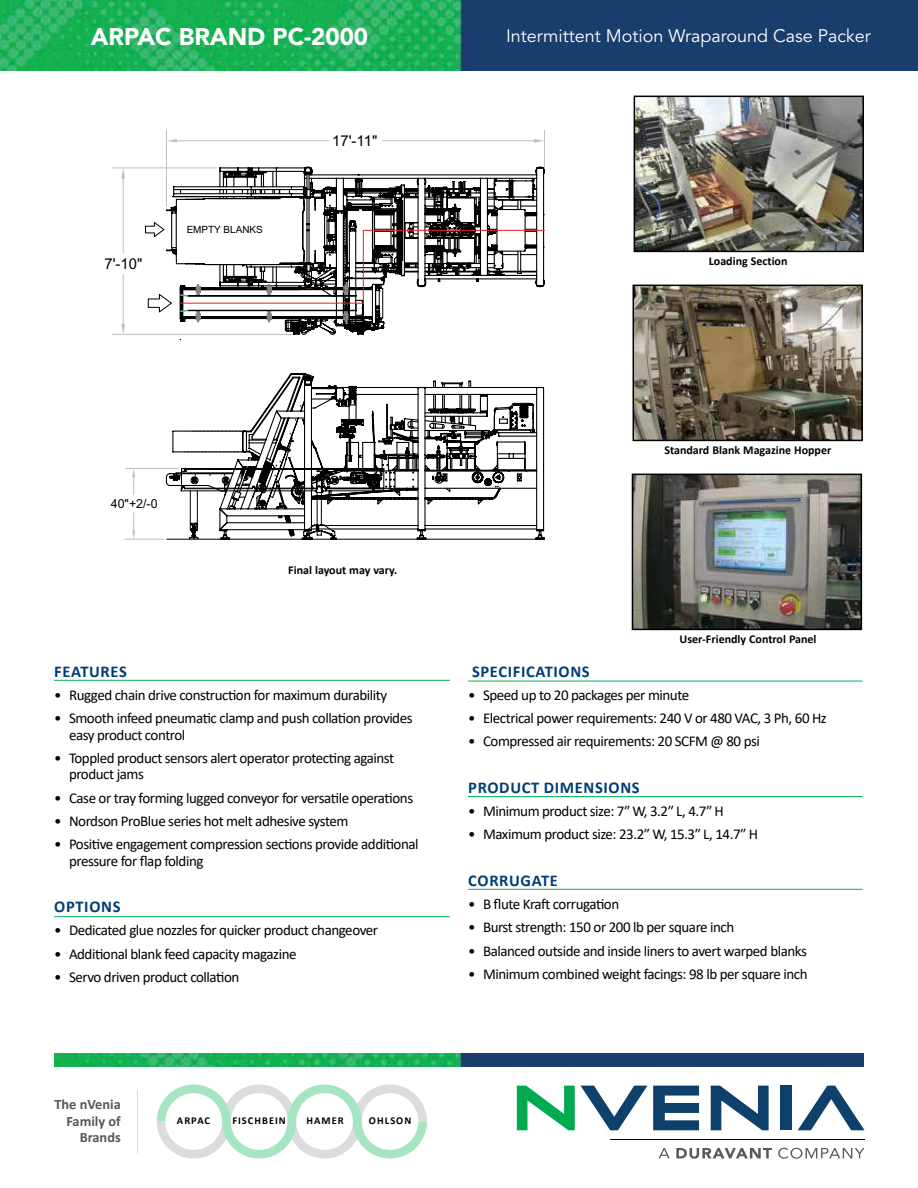
<style>
.page{position:relative;width:918px;height:1188px;background:#fff}
.page>*{position:absolute;margin:0;border:0;box-sizing:border-box;transform-origin:0 0}
.t1{font:900 24px "Avenir LT Pro";color:#fff}
.t2{font:18px "Avenir LT Pro";color:#fff}
.t3{font:700 16.5px "Calibri";letter-spacing:.04em;color:#003d75}
.t4{font:15px/16.5px "Calibri";letter-spacing:-.03em;color:#000}
.t5{font:15px "Arial";color:#000}
.t6{font:700 14.4px/16.4px "Calibri";color:#57575a;text-align:right}
.t7{font:12.45px "Arial";color:#000}
.t8{font:700 12px "Calibri";color:#000}
.t9{font:700 10.5px "Calibri";letter-spacing:.095em;color:#000}
.t10{font:9.9px "Arial";color:#000}
</style>
<div class="page">
<svg style="left:659px;top:1148px;width:11px;height:10px"></svg>
<svg style="left:676px;top:1148px;width:96px;height:11px"></svg>
<svg style="left:778px;top:1148px;width:87px;height:11px"></svg>
<hr style="left:610px;top:1139px;width:255px;height:1px;background:#000">
<svg style="left:517px;top:1086px;width:130px;height:44px"></svg>
<svg style="left:711px;top:1086px;width:58px;height:44px"></svg>
<div style="left:780px;top:1086px;width:12px;height:44px;background:#0d406a"></div>
<svg style="left:798px;top:1086px;width:67px;height:44px"></svg>
<svg style="left:653px;top:1086px;width:46px;height:44px"></svg>
<img style="left:54px;top:1053px;width:810px;height:13px">
<img style="left:0;top:0;width:918px;height:71px">
<svg style="left:157px;top:1084px;width:270px;height:75px"></svg>
<hr style="left:137px;top:1089px;width:1px;height:65px;background:#dbdcde">
<hr style="left:54px;top:916px;width:396px;height:1px;background:#00b054">
<hr style="left:468px;top:796px;width:395px;height:1px;background:#00b054">
<hr style="left:468px;top:889px;width:395px;height:1px;background:#00b054">
<hr style="left:468px;top:681px;width:395px;height:1px;background:#00b054">
<hr style="left:54px;top:680px;width:396px;height:1px;background:#00b054">
<hr style="left:166px;top:130px;width:1px;height:76px;background:#c0bfbf">
<hr style="left:544px;top:130px;width:1px;height:38px;background:#c0bfbf">
<hr style="left:177px;top:141px;width:151px;height:1px;background:#c0bfbf">
<hr style="left:382px;top:141px;width:152px;height:1px;background:#c0bfbf">
<svg style="left:167px;top:139px;width:10px;height:4px"></svg>
<svg style="left:534px;top:139px;width:10px;height:4px"></svg>
<hr style="left:113px;top:168px;width:103px;height:1px;background:#c0bfbf">
<hr style="left:113px;top:334px;width:187px;height:1px;background:#c0bfbf">
<hr style="left:123px;top:178px;width:1px;height:75px;background:#c0bfbf">
<hr style="left:123px;top:274px;width:1px;height:50px;background:#c0bfbf">
<svg style="left:121px;top:168px;width:4px;height:10px"></svg>
<svg style="left:121px;top:324px;width:4px;height:10px"></svg>
<hr style="left:125px;top:539px;width:39px;height:1px;background:#c0bfbf">
<hr style="left:125px;top:468px;width:53px;height:1px;background:#c0bfbf">
<svg style="left:132px;top:513px;width:3px;height:26px"></svg>
<svg style="left:132px;top:469px;width:3px;height:26px"></svg>
<svg style="left:145px;top:167px;width:400px;height:373px"></svg>
<img style="left:637px;top:99px;width:224px;height:150px">
<div style="left:634px;top:96px;width:230px;height:156px;border:2px solid #000"></div>
<img style="left:636px;top:288px;width:224px;height:150px">
<div style="left:633px;top:285px;width:230px;height:156px;border:2px solid #000"></div>
<img style="left:635px;top:477px;width:224px;height:150px">
<div style="left:632px;top:474px;width:230px;height:156px;border:2px solid #000"></div>
<h1 class="t1" style="left:91px;top:22px;width:279px">ARPAC BRAND PC-2000</h1>
<p class="t2" style="left:506px;top:29px;width:366px">Intermittent Motion Wraparound Case Packer</p>
<p class="t5" style="left:104px;top:255px;width:40px">7'-10"</p>
<p class="t10" style="left:187px;top:224px;width:78px">EMPTY BLANKS</p>
<p class="t5" style="left:332px;top:132px;width:47px">17'-11"</p>
<p class="t8" style="left:709px;top:257px;width:80px">Loading Section</p>
<p class="t7" style="left:111px;top:497px;width:48px">40"+2/-0</p>
<p class="t8" style="left:288px;top:566px;width:111px">Final layout may vary.</p>
<p class="t3" style="left:54px;top:665px;width:74px">FEATURES</p>
<p class="t4" style="left:54px;top:688px;width:335px">• Rugged chain drive construc琀椀on for maximum durability</p>
<p class="t4" style="left:69px;top:711px;width:345px;text-indent:-15px">• Smooth infeed pneuma琀椀c clamp and push colla琀椀on provides easy product control</p>
<p class="t4" style="left:69px;top:751px;width:327px;text-indent:-15px">• Toppled product sensors alert operator protec琀椀ng against product jams</p>
<p class="t4" style="left:54px;top:791px;width:361px">• Case or tray forming lugged conveyor for versa琀椀le opera琀椀ons</p>
<p class="t4" style="left:54px;top:814px;width:296px">• Nordson ProBlue series hot melt adhesive system</p>
<p class="t4" style="left:69px;top:837px;width:351px;text-indent:-15px">• Posi琀椀ve engagement compression sec琀椀ons provide addi琀椀onal pressure for 昀氀ap folding</p>
<p class="t3" style="left:54px;top:901px;width:68px">OPTIONS</p>
<p class="t4" style="left:54px;top:923px;width:326px">• Dedicated glue nozzles for quicker product changeover</p>
<p class="t4" style="left:54px;top:947px;width:244px">• Addi琀椀onal blank feed capacity magazine</p>
<p class="t4" style="left:54px;top:970px;width:187px">• Servo driven product colla琀椀on</p>
<p class="t6" style="left:55px;top:1098px;width:68px">The nVenia<br>Family of<br>Brands</p>
<p class="t9" style="left:177px;top:1117px;width:35px">ARPAC</p>
<p class="t9" style="left:232px;top:1117px;width:55px">FISCHBEIN</p>
<p class="t9" style="left:307px;top:1117px;width:39px">HAMER</p>
<p class="t9" style="left:369px;top:1117px;width:44px">OHLSON</p>
<p class="t8" style="left:664px;top:446px;width:168px">Standard Blank Magazine Hopper</p>
<p class="t8" style="left:680px;top:635px;width:138px">User-Friendly Control Panel</p>
<p class="t3" style="left:472px;top:665px;width:119px">SPECIFICATIONS</p>
<p class="t4" style="left:468px;top:688px;width:223px">• Speed up to 20 packages per minute</p>
<p class="t4" style="left:468px;top:711px;width:360px">• Electrical power requirements: 240 V or 480 VAC, 3 Ph, 60 Hz</p>
<p class="t4" style="left:468px;top:734px;width:293px">• Compressed air requirements: 20 SCFM @ 80 psi</p>
<p class="t3" style="left:468px;top:782px;width:173px">PRODUCT DIMENSIONS</p>
<p class="t4" style="left:468px;top:804px;width:257px">• Minimum product size: 7″ W, 3.2″ L, 4.7″ H</p>
<p class="t4" style="left:468px;top:827px;width:292px">• Maximum product size: 23.2″ W, 15.3″ L, 14.7″ H</p>
<p class="t3" style="left:468px;top:875px;width:91px">CORRUGATE</p>
<p class="t4" style="left:468px;top:897px;width:153px">• B 昀氀ute Kra昀琀 corruga琀椀on</p>
<p class="t4" style="left:468px;top:920px;width:268px">• Burst strength: 150 or 200 lb per square inch</p>
<p class="t4" style="left:468px;top:944px;width:341px">• Balanced outside and inside liners to avert warped blanks</p>
<p class="t4" style="left:468px;top:967px;width:341px">• Minimum combined weight facings: 98 lb per square inch</p>
</div>
